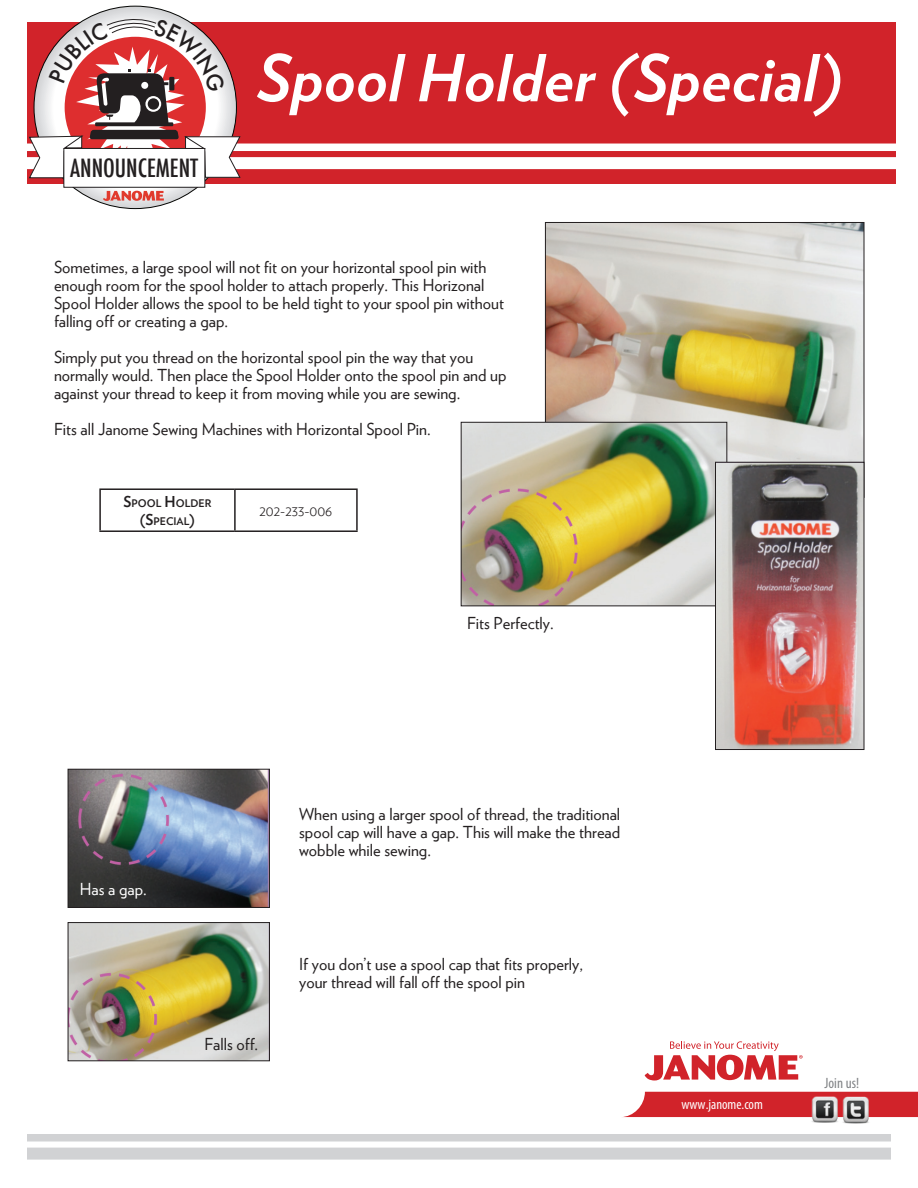
<style>
.page{position:relative;width:918px;height:1188px;background:#fff}
.page>*{position:absolute;margin:0;border:0;box-sizing:border-box;transform-origin:0 0}
.t1{font:italic 700 64.5px "Verlag";color:#fff}
.t2{font:500 condensed 24.45px "Futura";color:#231f20}
.t3{font:16.5px/18px "Verlag";color:#231f20}
.t4{font:16.5px "Verlag";color:#fff}
.t5{font:300 15px "Verlag";color:#231f20}
.t6{font:condensed 15px "Myriad Pro";color:#808285}
.t7{font:condensed 14.25px "Myriad Pro";color:#fff}
.t8{font:700 10.5px/18px "Verlag";color:#231f20;text-align:center}
.s1{font-size:15px}
</style>
<div class="page">
<img style="left:70px;top:924px;width:198px;height:135px">
<div style="left:68px;top:922px;width:202px;height:139px;border:1px solid #231f20"></div>
<img style="left:70px;top:771px;width:198px;height:135px">
<div style="left:68px;top:769px;width:202px;height:139px;border:1px solid #231f20"></div>
<svg style="left:623px;top:1092px;width:295px;height:25px;background:#d43239"></svg>
<svg style="left:645px;top:1041px;width:158px;height:40px"></svg>
<img style="left:807px;top:1092px;width:31px;height:31px">
<img style="left:838px;top:1092px;width:34px;height:32px">
<div style="left:27px;top:1134px;width:864px;height:8px;background:#d1d2d4"></div>
<div style="left:27px;top:1148px;width:864px;height:12px;background:#d1d2d4"></div>
<div style="left:27px;top:22px;width:868px;height:162px;background:#d1232a"></div>
<div style="left:0;top:144px;width:910px;height:7px;background:#fff"></div>
<div style="left:0;top:157px;width:910px;height:12px;background:#fff"></div>
<svg style="left:34px;top:6px;width:202px;height:203px;background:#c8c8ca"></svg>
<div style="left:64px;top:148px;width:141px;height:39px;background:#fff"></div>
<div style="left:63px;top:148px;width:142px;height:40px;border:1px solid #231f20"></div>
<svg style="left:103px;top:191px;width:61px;height:10px"></svg>
<img style="left:547px;top:224px;width:315px;height:238px">
<img style="left:463px;top:424px;width:262px;height:180px">
<div style="left:461px;top:422px;width:266px;height:184px;border:1px solid #231f20"></div>
<img style="left:717px;top:464px;width:145px;height:284px">
<div style="left:715px;top:462px;width:149px;height:288px;border:1px solid #231f20"></div>
<hr style="left:99px;top:488px;width:136px;height:2px;background:#231f20">
<hr style="left:99px;top:490px;width:2px;height:40px;background:#231f20">
<hr style="left:235px;top:488px;width:123px;height:2px;background:#231f20">
<hr style="left:234px;top:490px;width:2px;height:40px;background:#231f20">
<hr style="left:356px;top:490px;width:2px;height:40px;background:#231f20">
<hr style="left:99px;top:530px;width:136px;height:2px;background:#231f20">
<hr style="left:235px;top:530px;width:123px;height:2px;background:#231f20">
<svg style="left:28px;top:14px;width:213px;height:165px"></svg>
<p class="t2" style="left:70px;top:153px;width:130px">ANNOUNCEMENT</p>
<p class="t1" style="left:256px;top:27px;width:588px">Spool Holder (Special)</p>
<p class="t3" style="left:54px;top:258px;width:451px">Sometimes, a large spool will not fit on your horizontal spool pin with enough room for the spool holder to attach properly. This Horizonal Spool Holder allows the spool to be held tight to your spool pin without falling off or creating a gap.</p>
<p class="t3" style="left:54px;top:348px;width:454px">Simply put you thread on the horizontal spool pin the way that you normally would. Then place the Spool Holder onto the spool pin and up against your thread to keep it from moving while you are sewing.</p>
<p class="t3" style="left:54px;top:420px;width:378px">Fits all Janome Sewing Machines with Horizontal Spool Pin.</p>
<p class="t8" style="left:123px;top:494px;width:90px"><span class="s1">S</span>POOL <span class="s1">H</span>OLDER <span class="s1">(S</span>PECIAL<span class="s1">)</span></p>
<p class="t5" style="left:259px;top:500px;width:75px">202-233-006</p>
<p class="t3" style="left:467px;top:613px;width:88px">Fits Perfectly.</p>
<p class="t4" style="left:80px;top:877px;width:68px">Has a gap.</p>
<p class="t3" style="left:204px;top:1035px;width:55px">Falls off.</p>
<p class="t3" style="left:299px;top:805px;width:323px;text-align:justify">When using a larger spool of thread, the traditional spool cap will have a gap. This will make the thread wobble while sewing.</p>
<p class="t3" style="left:299px;top:954px;width:285px">If you don’t use a spool cap that fits properly, your thread will fall off the spool pin</p>
<p class="t7" style="left:682px;top:1095px;width:83px">www.janome.com</p>
<p class="t6" style="left:825px;top:1074px;width:36px">Join us!</p>
</div>
